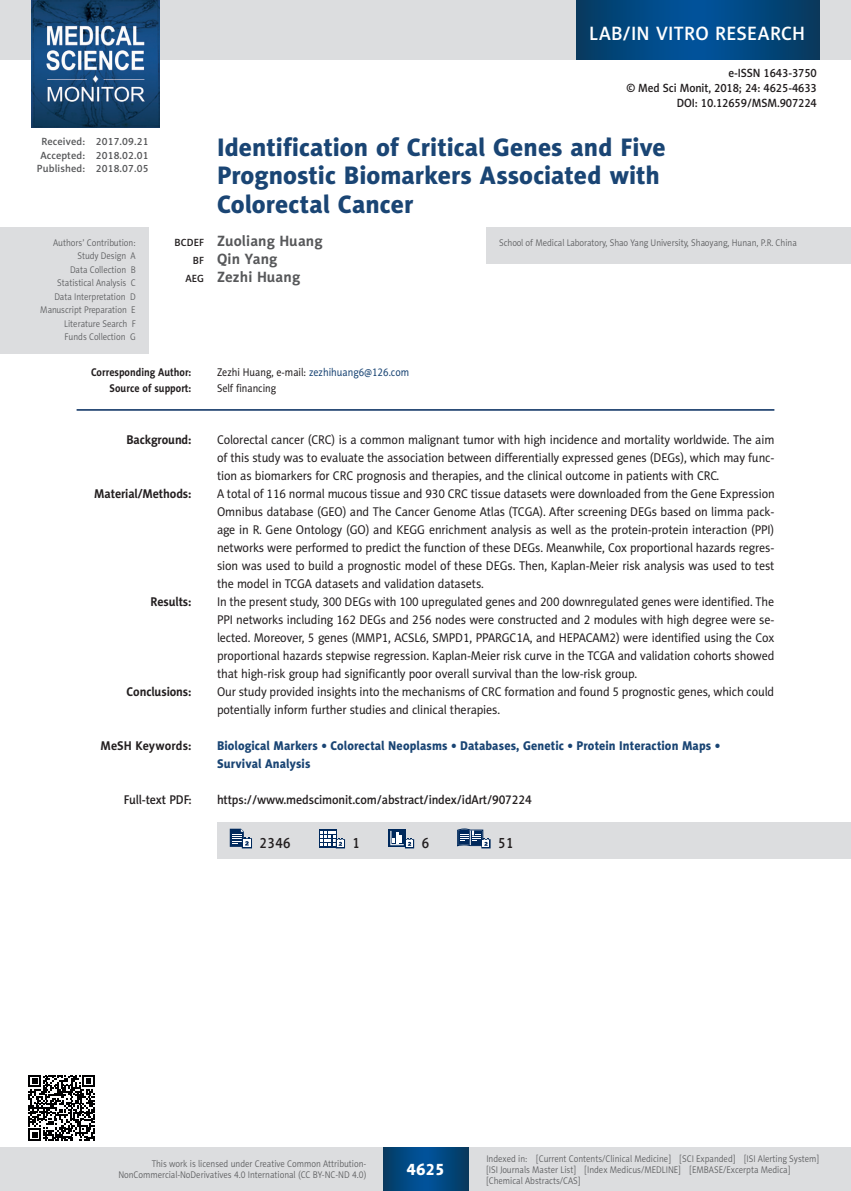
<style>
.page{position:relative;width:851px;height:1191px;background:#fff}
.page>*{position:absolute;margin:0;border:0;box-sizing:border-box;transform-origin:0 0}
.MSM_Tytul{font:25.5px/28.5px "Naomi Sans EFN Heavy";color:#1a4574}
.t1{font:19.5px "Naomi Sans EFN Medium";letter-spacing:.01em;color:#fff}
.t2{font:16.5px "Naomi Sans EFN Heavy";color:#fff}
.MSM_Autorzy{font:700 15px "Naomi Sans EFN";letter-spacing:.01em;color:#57585a}
.MSM_dane{font:15px "Naomi Sans EFN Medium";letter-spacing:.03em;color:#231f20;scale:.9 1}
.MSM_Summary_body{font:12.75px/18px "Naomi Sans EFN";letter-spacing:-.01em;color:#231f20;text-align:justify;scale:.95 1}
.MSM_keywords{font:12.75px/18px "Naomi Sans EFN Heavy";letter-spacing:.005em;color:#1a4574;scale:.95 1}
.MSM_full_text_pdf{font:12.75px "Naomi Sans EFN Medium";letter-spacing:-.01em;color:#231f20;scale:.95 1}
.MSM_Summary_body-2{font:700 12.75px "Naomi Sans EFN";letter-spacing:-.01em;color:#231f20;scale:.95 1}
.MSM_keywords-2{font:700 12.75px "Naomi Sans EFN";letter-spacing:.005em;color:#231f20;scale:.95 1}
.MSM_full_text_pdf-2{font:12px "Naomi Sans EFN Medium";letter-spacing:-.01em;color:#231f20;scale:.95 1}
.MSM_Adres{font:11.25px "Naomi Sans EFN";color:#1a4574;scale:.9 1}
.MSM_Adres-2{font:700 11.25px "Naomi Sans EFN";color:#231f20;scale:.9 1}
.MSM_Support{font:700 11.25px "Naomi Sans EFN";color:#231f20;scale:.9 1}
.MSM_Support-2{font:11.25px "Naomi Sans EFN";color:#231f20;scale:.9 1}
.t3{font:10.5px "Naomi Sans EFN Medium";letter-spacing:.01em;color:#57585a}
.MSM_Afiliacja{font:9.75px/11.2px "Naomi Sans EFN Light";color:#57585a;scale:.9 1}
.s1{font-family:"Naomi Sans EFN Medium";font-weight:400;font-size:10.5px;color:#231f20}
.s2{color:#231f20}
</style>
<div class="page">
<div style="left:217px;top:822px;width:633px;height:36px;background:#dcdddf"></div>
<svg style="left:230px;top:828px;width:22px;height:20px"></svg>
<div style="left:319px;top:829px;width:17px;height:18px;background:#00295c"></div>
<svg style="left:320px;top:830px;width:25px;height:18px"></svg>
<div style="left:388px;top:829px;width:18px;height:18px;background:#00295c"></div>
<svg style="left:390px;top:831px;width:24px;height:17px"></svg>
<svg style="left:457px;top:828px;width:33px;height:20px"></svg>
<hr style="left:77px;top:409px;width:697px;height:2px;background:#00295c">
<div style="left:0;top:228px;width:148px;height:126px;background:#dcdddf"></div>
<div style="left:486px;top:228px;width:364px;height:36px;background:#dcdddf"></div>
<svg style="left:28px;top:1075px;width:67px;height:66px"></svg>
<div style="left:0;top:1148px;width:850px;height:43px;background:#dcdddf"></div>
<svg style="left:383px;top:1147px;width:85px;height:43px;background:#02477e"></svg>
<div style="left:0;top:0;width:850px;height:60px;background:#dcdddf"></div>
<img style="left:32px;top:0;width:127px;height:128px">
<svg style="left:576px;top:0;width:243px;height:60px;background:#02477e"></svg>
<h2 class="t1" style="left:589px;top:22px;width:217px">LAB/IN VITRO RESEARCH</h2>
<p class="t3" style="left:41px;top:136px;width:109px">Received: 2017.09.21</p>
<p class="t3" style="left:40px;top:149px;width:110px">Accepted: 2018.02.01</p>
<p class="t3" style="left:37px;top:163px;width:113px">Published: 2018.07.05</p>
<p class="MSM_Afiliacja" style="left:53px;top:237px;width:93px">Authors’ Contribution:</p>
<p class="MSM_Afiliacja" style="left:77px;top:250px;width:66px">Study Design A</p>
<p class="MSM_Afiliacja" style="left:70px;top:264px;width:74px">Data Collection B</p>
<p class="MSM_Afiliacja" style="left:57px;top:277px;width:89px">Statistical Analysis C</p>
<p class="MSM_Afiliacja" style="left:54px;top:291px;width:92px">Data Interpretation D</p>
<p class="MSM_Afiliacja" style="left:40px;top:304px;width:107px">Manuscript Preparation E</p>
<p class="MSM_Afiliacja" style="left:64px;top:318px;width:81px">Literature Search F</p>
<p class="MSM_Afiliacja" style="left:65px;top:331px;width:80px">Funds Collection G</p>
<p class="MSM_full_text_pdf-2" style="left:728px;top:66px;width:95px">e-ISSN 1643-3750</p>
<p class="MSM_full_text_pdf-2" style="left:626px;top:81px;width:202px">© Med Sci Monit, 2018; 24: 4625-4633</p>
<p class="MSM_full_text_pdf-2" style="left:676px;top:96px;width:149px">DOI: 10.12659/MSM.907224</p>
<p class="MSM_Tytul" style="left:217px;top:132px;width:450px">Identification of Critical Genes and Five<br>Prognostic Biomarkers Associated with<br>Colorectal Cancer</p>
<p class="MSM_Autorzy" style="left:175px;top:232px;width:149px"><span class="s1">BCDEF</span> Zuoliang Huang</p>
<p class="MSM_Autorzy" style="left:193px;top:250px;width:86px"><span class="s1">BF</span> Qin Yang</p>
<p class="MSM_Autorzy" style="left:185px;top:268px;width:116px"><span class="s1">AEG</span> Zezhi Huang</p>
<p class="MSM_Afiliacja" style="left:499px;top:237px;width:332px">School of Medical Laboratory, Shao Yang University, Shaoyang, Hunan, P.R. China</p>
<p class="MSM_Adres-2" style="left:91px;top:366px;width:113px">Corresponding Author:</p>
<p class="MSM_Adres" style="left:217px;top:366px;width:215px"><span class="s2">Zezhi Huang, e-mail:</span> zezhihuang6@126.com</p>
<p class="MSM_Support" style="left:110px;top:382px;width:92px">Source of support:</p>
<p class="MSM_Support-2" style="left:217px;top:382px;width:67px">Self financing</p>
<p class="MSM_Summary_body-2" style="left:126px;top:432px;width:70px">Background:</p>
<p class="MSM_Summary_body" style="left:217px;top:431px;width:588px">Colorectal cancer (CRC) is a common malignant tumor with high incidence and mortality worldwide. The aim of this study was to evaluate the association between differentially expressed genes (DEGs), which may func&shy;tion as biomarkers for CRC prognosis and therapies, and the clinical outcome in patients with CRC.</p>
<p class="MSM_Summary_body-2" style="left:94px;top:486px;width:104px">Material/Methods:</p>
<p class="MSM_Summary_body" style="left:217px;top:485px;width:588px">A total of 116 normal mucous tissue and 930 CRC tissue datasets were downloaded from the Gene Expression Omnibus database (GEO) and The Cancer Genome Atlas (TCGA). After screening DEGs based on limma pack&shy;age in R. Gene Ontology (GO) and KEGG enrichment analysis as well as the protein-protein interaction (PPI) networks were performed to predict the function of these DEGs. Meanwhile, Cox proportional hazards regres&shy;sion was used to build a prognostic model of these DEGs. Then, Kaplan-Meier risk analysis was used to test the model in TCGA datasets and validation datasets.</p>
<p class="MSM_Summary_body-2" style="left:150px;top:594px;width:45px">Results:</p>
<p class="MSM_Summary_body" style="left:217px;top:593px;width:588px">In the present study, 300 DEGs with 100 upregulated genes and 200 downregulated genes were identified. The PPI networks including 162 DEGs and 256 nodes were constructed and 2 modules with high degree were se&shy;lected. Moreover, 5 genes (MMP1, ACSL6, SMPD1, PPARGC1A, and HEPACAM2) were identified using the Cox proportional hazards stepwise regression. Kaplan-Meier risk curve in the TCGA and validation cohorts showed that high-risk group had significantly poor overall survival than the low-risk group.</p>
<p class="MSM_Summary_body-2" style="left:127px;top:684px;width:70px">Conclusions:</p>
<p class="MSM_Summary_body" style="left:217px;top:683px;width:588px">Our study provided insights into the mechanisms of CRC formation and found 5 prognostic genes, which could potentially inform further studies and clinical therapies.</p>
<p class="MSM_keywords-2" style="left:100px;top:738px;width:97px">MeSH Keywords:</p>
<p class="MSM_keywords" style="left:217px;top:736px;width:531px">Biological Markers • Colorectal Neoplasms • Databases, Genetic • Protein Interaction Maps •<br>Survival Analysis</p>
<p class="MSM_full_text_pdf" style="left:124px;top:792px;width:73px">Full-text PDF:</p>
<p class="MSM_full_text_pdf" style="left:217px;top:792px;width:333px">https://www.medscimonit.com/abstract/index/idArt/907224</p>
<p class="MSM_dane" style="left:259px;top:834px;width:36px">2346</p>
<p class="MSM_dane" style="left:352px;top:834px;width:10px">1</p>
<p class="MSM_dane" style="left:421px;top:834px;width:10px">6</p>
<p class="MSM_dane" style="left:498px;top:834px;width:19px">51</p>
<p class="MSM_Afiliacja" style="left:118px;top:1158px;width:277px;text-align:right">This work is licensed under Creative Common Attribution-<br>NonCommercial-NoDerivatives 4.0 International (CC BY-NC-ND 4.0)</p>
<p class="t2" style="left:406px;top:1159px;width:40px">4625</p>
<p class="MSM_Afiliacja" style="left:486px;top:1152px;width:371px">Indexed in: [Current Contents/Clinical Medicine] [SCI Expanded] [ISI Alerting System] [ISI Journals Master List] [Index Medicus/MEDLINE] [EMBASE/Excerpta Medica] [Chemical Abstracts/CAS]</p>
</div>
